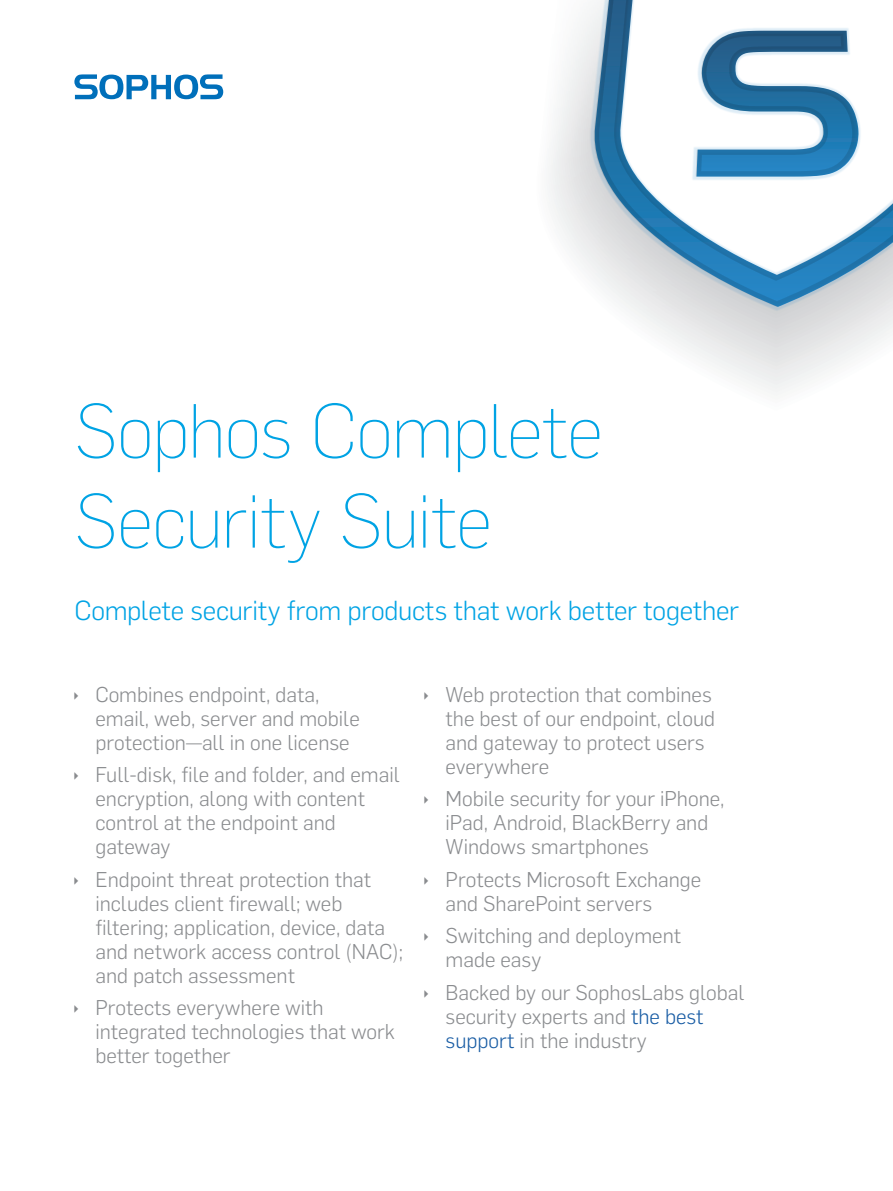
<style>
.page{position:relative;width:893px;height:1191px;background:#fff}
.page>*{position:absolute;margin:0;border:0;box-sizing:border-box;transform-origin:0 0}
.Front_Cover_Title{font:200 75px/90px "Flama";letter-spacing:-.02em;color:#00a3e4}
.Front_Cover_Subhead{font:300 27px "Flama";letter-spacing:-.01em;color:#00a3e4}
.t1{font:300 21px/24px "Flama";color:#8a8c8f}
.s1{color:#185ca4}
</style>
<div class="page">
<img style="left:559px;top:0;width:334px;height:342px">
<svg style="left:74px;top:74px;width:149px;height:25px"></svg>
<p class="Front_Cover_Title" style="left:74px;top:382px;width:530px">Sophos Complete<br>Security Suite</p>
<p class="Front_Cover_Subhead" style="left:74px;top:592px;width:666px">Complete security from products that work better together</p>
<p class="t1" style="left:95px;top:681px;width:266px">Combines endpoint, data, email, web, server and mobile protection—all in one license</p>
<p class="t1" style="left:95px;top:761px;width:306px">Full-disk, file and folder, and email encryption, along with content control at the endpoint and gateway</p>
<p class="t1" style="left:95px;top:866px;width:309px">Endpoint threat protection that includes client firewall; web filtering; application, device, data and network access control (NAC); and patch assessment</p>
<p class="t1" style="left:95px;top:994px;width:301px">Protects everywhere with integrated technologies that work better together</p>
<p class="t1" style="left:446px;top:681px;width:271px">Web protection that combines the best of our endpoint, cloud and gateway to protect users everywhere</p>
<p class="t1" style="left:446px;top:785px;width:281px">Mobile security for your iPhone, iPad, Android, BlackBerry and<br>Windows smartphones</p>
<p class="t1" style="left:446px;top:866px;width:257px">Protects Microsoft Exchange and SharePoint servers</p>
<p class="t1" style="left:446px;top:922px;width:237px">Switching and deployment made easy</p>
<p class="t1" style="left:446px;top:979px;width:300px">Backed by our SophosLabs global security experts and <span class="s1">the best support</span> in the industry</p>
</div>
